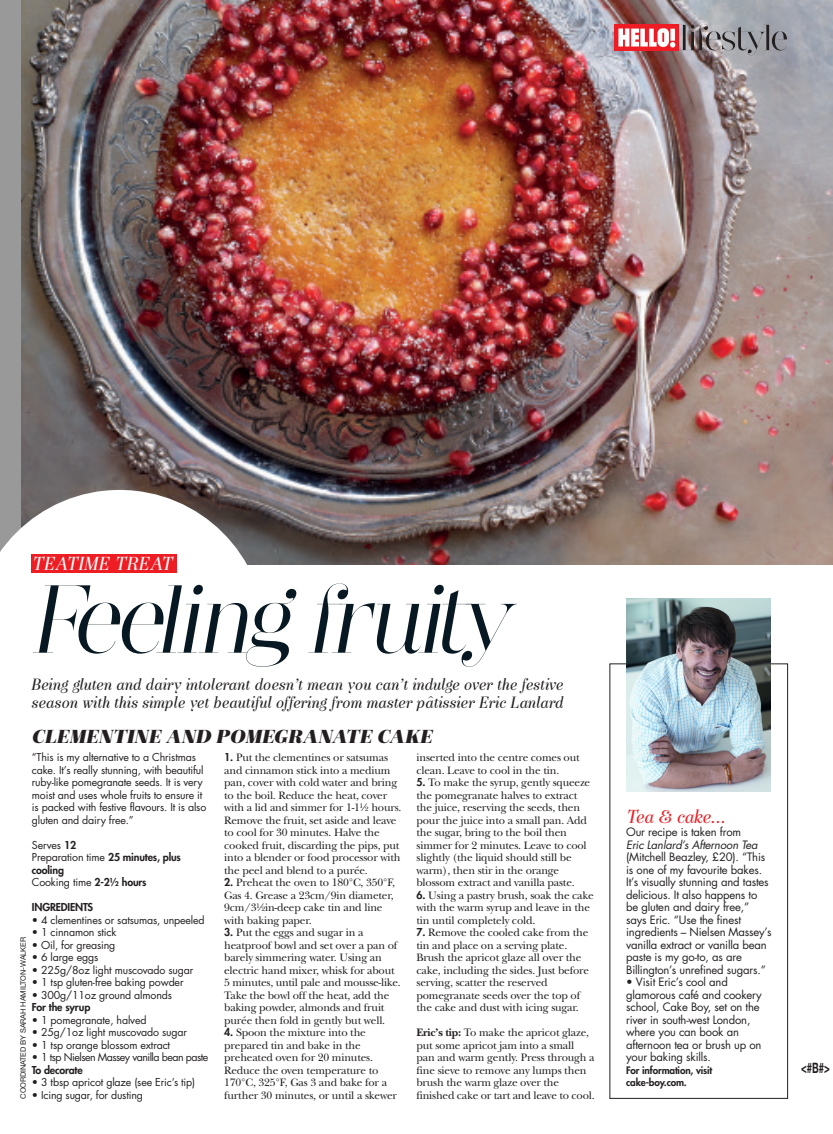
<style>
.page{position:relative;width:833px;height:1134px;background:#fff}
.page>*{position:absolute;margin:0;border:0;box-sizing:border-box;transform-origin:0 0}
._0_Headline{font:italic 96.25px "Narziss";color:#071822}
._0_Recipe_headline{font:italic 800 18.75px "Narziss Text";letter-spacing:.01em;color:#231f20}
._0_Slug{font:italic 18.75px "Narziss Text";color:#fff}
._0_Sign_Off_Head{font:italic 18.75px "Narziss Text";letter-spacing:-.05em;color:#ee1d23}
._0_Standfirst{font:italic 16.25px/18.1px "Narziss Text";letter-spacing:-.015em;color:#231f20}
.t1{font:700 14.38px "Helvetica Neue LT Std";color:#231f20;scale:.66 1}
._0_Recipe_Instructio{font:11.25px/12.5px "New Baskerville Std";letter-spacing:-.015em;color:#231f20}
._0_Sign_Off_txt{font:11.25px/12.5px "Futura Std";letter-spacing:-.015em;color:#231f20}
._0_Recipe_instructio{font:11.25px/12.5px "New Baskerville Std";letter-spacing:-.015em;color:#231f20}
._0_Recipe_time_ingre{font:10.62px/12.5px "Futura Std";letter-spacing:-.015em;color:#231f20}
._0_Recipe_time_ingre-2{font:800 10.62px/12.5px "Futura Std";letter-spacing:-.015em;color:#231f20}
._0_Recipe_time_ingre-3{font:10.62px "Futura Std";letter-spacing:-.05em;color:#231f20}
._0_Sign_Off_txt-2{font:800 10px/12.5px "Futura Std";letter-spacing:-.015em;color:#231f20}
.CREDITOS_DEL_6{font:7.5px "Helvetica Neue LT Std";letter-spacing:-.015em;color:#231f20}
.s1{font-weight:800}
.s2{font-weight:400}
.s3{font-family:"Futura Std";font-weight:800;font-size:10.62px}
.s4{font-weight:700}
.s5{font-style:italic}
</style>
<div class="page">
<div style="left:0;top:0;width:21px;height:490px;background:#999"></div>
<img style="left:21px;top:0;width:812px;height:564px">
<svg style="left:0;top:490px;width:266px;height:75px"></svg>
<div style="left:31px;top:554px;width:146px;height:19px;background:#ee1d23"></div>
<div style="left:609px;top:664px;width:179px;height:434px;border:1px solid #231f20"></div>
<img style="left:626px;top:598px;width:144px;height:194px">
<img style="left:614px;top:25px;width:64px;height:25px">
<svg style="left:680px;top:24px;width:107px;height:31px"></svg>
<p class="_0_Slug" style="left:32px;top:553px;width:143px">TEATIME TREAT</p>
<p class="_0_Headline" style="left:31px;top:562px;width:496px">Feelingfruity</p>
<p class="_0_Standfirst" style="left:31px;top:675px;width:534px">Being gluten and dairy intolerant doesn’t mean you can’t indulge over the festive season with this simple yet beautiful offering from master pâtissier Eric Lanlard</p>
<p class="_0_Recipe_headline" style="left:32px;top:726px;width:402px">CLEMENTINE AND POMEGRANATE CAKE</p>
<p class="_0_Recipe_time_ingre" style="left:32px;top:751px;width:176px">“This is my alternative to a Christmas cake. It’s really stunning, with beautiful ruby-like pomegranate seeds. It is very moist and uses whole fruits to ensure it is packed with festive flavours. It is also gluten and dairy free.”</p>
<p class="_0_Recipe_time_ingre" style="left:32px;top:838px;width:46px">Serves <span class="s1">12</span></p>
<p class="_0_Recipe_time_ingre-2" style="left:32px;top:851px;width:151px"><span class="s2">Preparation time</span> 25 minutes, plus cooling</p>
<p class="_0_Recipe_time_ingre" style="left:32px;top:876px;width:116px">Cooking time <span class="s1">2-2½ hours</span></p>
<p class="_0_Recipe_time_ingre-2" style="left:32px;top:901px;width:63px">INGREDIENTS</p>
<p class="_0_Recipe_time_ingre" style="left:32px;top:913px;width:174px">• 4 clementines or satsumas, unpeeled</p>
<p class="_0_Recipe_time_ingre" style="left:32px;top:926px;width:86px">• 1 cinnamon stick</p>
<p class="_0_Recipe_time_ingre" style="left:32px;top:938px;width:85px">• Oil, for greasing</p>
<p class="_0_Recipe_time_ingre" style="left:32px;top:951px;width:68px">• 6 large eggs</p>
<p class="_0_Recipe_time_ingre" style="left:32px;top:963px;width:163px">• 225g/8oz light muscovado sugar</p>
<p class="_0_Recipe_time_ingre" style="left:32px;top:976px;width:153px">• 1 tsp gluten-free baking powder</p>
<p class="_0_Recipe_time_ingre" style="left:32px;top:988px;width:142px">• 300g/11oz ground almonds</p>
<p class="_0_Recipe_time_ingre-2" style="left:32px;top:1001px;width:60px">For the syrup</p>
<p class="_0_Recipe_time_ingre" style="left:32px;top:1013px;width:116px">• 1 pomegranate, halved</p>
<p class="_0_Recipe_time_ingre" style="left:32px;top:1026px;width:157px">• 25g/1oz light muscovado sugar</p>
<p class="_0_Recipe_time_ingre" style="left:32px;top:1038px;width:140px">• 1 tsp orange blossom extract</p>
<p class="_0_Recipe_time_ingre-3" style="left:32px;top:1050px;width:178px">• 1 tsp Nielsen Massey vanilla bean paste</p>
<p class="_0_Recipe_time_ingre-2" style="left:32px;top:1063px;width:52px">To decorate</p>
<p class="_0_Recipe_time_ingre" style="left:32px;top:1076px;width:165px">• 3 tbsp apricot glaze (see Eric’s tip)</p>
<p class="_0_Recipe_time_ingre" style="left:32px;top:1088px;width:113px">• Icing sugar, for dusting</p>
<p class="CREDITOS_DEL_6" style="left:19px;top:1098px;width:163px;rotate:-90deg">COORDINATED BY SARAH HAMILTON-WALKER</p>
<p class="_0_Recipe_Instructio" style="left:224px;top:751px;width:179px"><span class="s3">1.</span> Put the clementines or satsumas and cinnamon stick into a medium pan, cover with cold water and bring to the boil. Reduce the heat, cover with a lid and simmer for 1-1½ hours.<br>Remove the fruit, set aside and leave to cool for 30 minutes. Halve the cooked fruit, discarding the pips, put into a blender or food processor with the peel and blend to a purée.</p>
<p class="_0_Recipe_Instructio" style="left:224px;top:876px;width:172px"><span class="s3">2.</span> Preheat the oven to 180°C, 350°F,<br>Gas 4. Grease a 23cm/9in diameter,<br>9cm/3½in-deep cake tin and line with baking paper.</p>
<p class="_0_Recipe_Instructio" style="left:224px;top:926px;width:178px"><span class="s3">3.</span> Put the eggs and sugar in a heatproof bowl and set over a pan of barely simmering water. Using an electric hand mixer, whisk for about 5 minutes, until pale and mousse-like.<br>Take the bowl off the heat, add the baking powder, almonds and fruit purée then fold in gently but well.</p>
<p class="_0_Recipe_Instructio" style="left:224px;top:1026px;width:174px"><span class="s3">4.</span> Spoon the mixture into the prepared tin and bake in the preheated oven for 20 minutes.<br>Reduce the oven temperature to<br>170°C, 325°F, Gas 3 and bake for a further 30 minutes, or until a skewer</p>
<p class="_0_Recipe_Instructio" style="left:416px;top:751px;width:165px">inserted into the centre comes out clean. Leave to cool in the tin.</p>
<p class="_0_Recipe_Instructio" style="left:416px;top:776px;width:175px"><span class="s3">5.</span> To make the syrup, gently squeeze the pomegranate halves to extract the juice, reserving the seeds, then pour the juice into a small pan. Add the sugar, bring to the boil then simmer for 2 minutes. Leave to cool slightly (the liquid should still be warm), then stir in the orange blossom extract and vanilla paste.</p>
<p class="_0_Recipe_Instructio" style="left:416px;top:889px;width:179px"><span class="s3">6.</span> Using a pastry brush, soak the cake with the warm syrup and leave in the tin until completely cold.</p>
<p class="_0_Recipe_Instructio" style="left:416px;top:926px;width:174px"><span class="s3">7.</span> Remove the cooled cake from the tin and place on a serving plate.<br>Brush the apricot glaze all over the cake, including the sides. Just before serving, scatter the reserved pomegranate seeds over the top of the cake and dust with icing sugar.</p>
<p class="_0_Recipe_instructio" style="left:416px;top:1026px;width:180px"><span class="s4">Eric’s tip:</span> To make the apricot glaze, put some apricot jam into a small pan and warm gently. Press through a fine sieve to remove any lumps then brush the warm glaze over the finished cake or tart and leave to cool.</p>
<p class="_0_Sign_Off_Head" style="left:626px;top:806px;width:101px">Tea &amp; cake…</p>
<p class="_0_Sign_Off_txt" style="left:626px;top:826px;width:147px">Our recipe is taken from<br><span class="s5">Eric Lanlard’s Afternoon Tea </span>(Mitchell Beazley, £20). “This is one of my favourite bakes.<br>It’s visually stunning and tastes delicious. It also happens to be gluten and dairy free,” says Eric. “Use the finest ingredients – Nielsen Massey’s vanilla extract or vanilla bean paste is my go-to, as are<br>Billington’s unrefined sugars.”</p>
<p class="_0_Sign_Off_txt" style="left:626px;top:976px;width:137px">• Visit Eric’s cool and glamorous café and cookery school, Cake Boy, set on the river in south-west London, where you can book an afternoon tea or brush up on your baking skills.</p>
<p class="_0_Sign_Off_txt-2" style="left:626px;top:1063px;width:88px">For information, visit cake-boy.com.</p>
<p class="t1" style="left:801px;top:1059px;width:45px">&lt;#B#&gt;</p>
</div>
